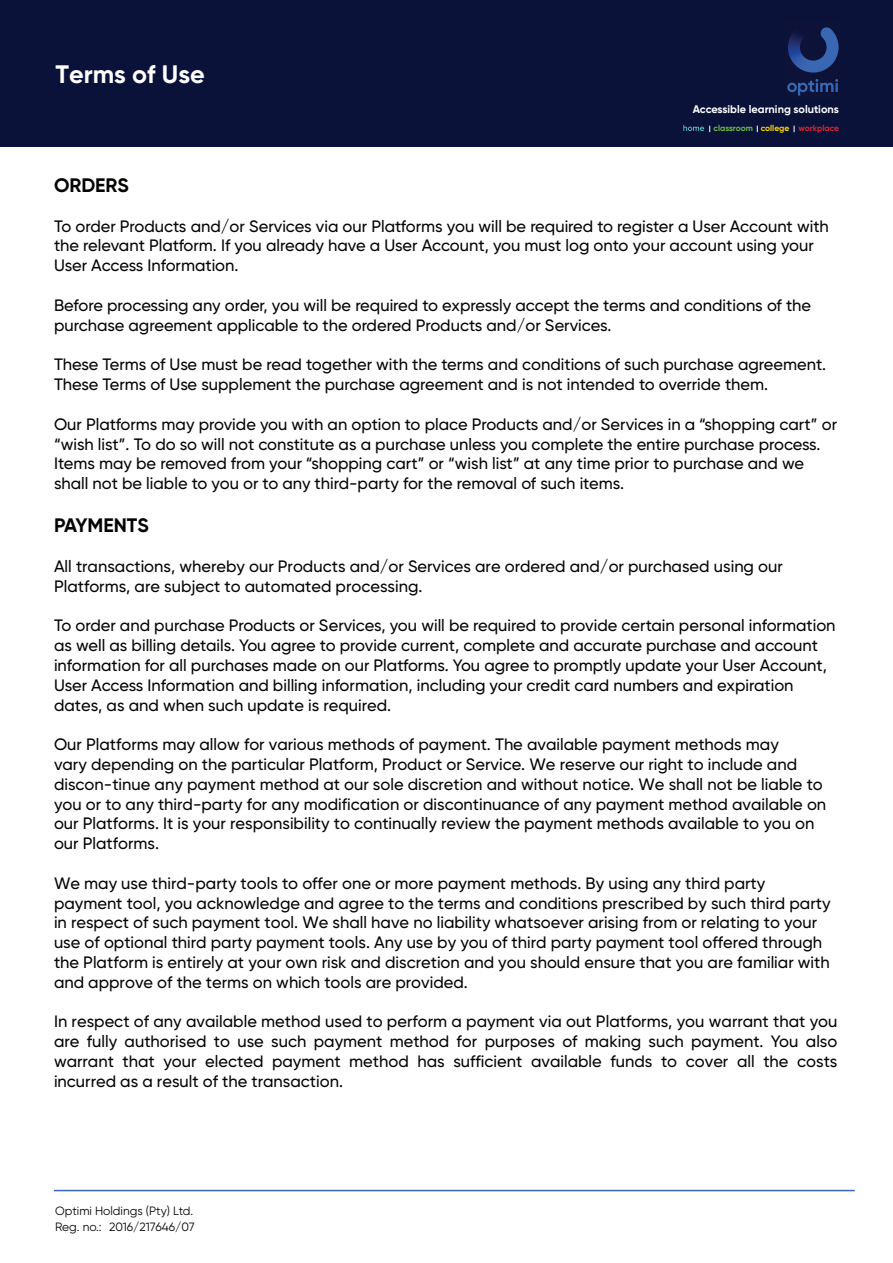
<style>
.page{position:relative;width:893px;height:1263px;background:#fff}
.page>*{position:absolute;margin:0;border:0;box-sizing:border-box;transform-origin:0 0}
.t1{font:700 25.2px "Gilroy";color:#fff}
.t2{font:700 19.5px "Gilroy";color:#040503}
.t3{font:500 16.5px/19.8px "Gilroy";color:#040503}
.t4{font:12px/16.5px "Gilroy";color:#040503}
.t5{font:700 10.95px "Gilroy";color:#fff}
.t6{font:700 8.4px "Gilroy";color:#6cbd45}
.s1{color:#fcd604}
.s2{color:#d72533}
</style>
<div class="page">
<div style="left:0;top:0;width:893px;height:147px;background:#0b123a"></div>
<hr style="left:54px;top:1190px;width:801px;height:1px;background:#3a67b2">
<svg style="left:787px;top:79px;width:51px;height:16px"></svg>
<img style="left:788px;top:27px;width:51px;height:46px">
<svg style="left:683px;top:125px;width:27px;height:7px"></svg>
<h1 class="t1" style="left:55px;top:59px;width:151px">Terms of Use</h1>
<p class="t5" style="left:693px;top:103px;width:148px">Accessible learning solutions</p>
<p class="t6" style="left:713px;top:123px;width:127px">classroom <span class="s1">college</span> <span class="s2">workplace</span></p>
<p class="t2" style="left:54px;top:173px;width:76px">ORDERS</p>
<p class="t3" style="left:54px;top:216px;width:776px">To order Products and/or Services via our Platforms you will be required to register a User Account with the relevant Platform. If you already have a User Account, you must log onto your account using your<br>User Access Information.</p>
<p class="t3" style="left:54px;top:295px;width:759px">Before processing any order, you will be required to expressly accept the terms and conditions of the purchase agreement applicable to the ordered Products and/or Services.</p>
<p class="t3" style="left:54px;top:354px;width:774px">These Terms of Use must be read together with the terms and conditions of such purchase agreement.<br>These Terms of Use supplement the purchase agreement and is not intended to override them.</p>
<p class="t3" style="left:54px;top:414px;width:785px">Our Platforms may provide you with an option to place Products and/or Services in a “shopping cart” or “wish list”. To do so will not constitute as a purchase unless you complete the entire purchase process.<br>Items may be removed from your “shopping cart” or “wish list” at any time prior to purchase and we shall not be liable to you or to any third-party for the removal of such items.</p>
<p class="t2" style="left:54px;top:513px;width:96px">PAYMENTS</p>
<p class="t3" style="left:54px;top:556px;width:730px">All transactions, whereby our Products and/or Services are ordered and/or purchased using our<br>Platforms, are subject to automated processing.</p>
<p class="t3" style="left:54px;top:615px;width:783px">To order and purchase Products or Services, you will be required to provide certain personal information as well as billing details. You agree to provide current, complete and accurate purchase and account information for all purchases made on our Platforms. You agree to promptly update your User Account, User Access Information and billing information, including your credit card numbers and expiration dates, as and when such update is required.</p>
<p class="t3" style="left:54px;top:734px;width:774px">Our Platforms may allow for various methods of payment. The available payment methods may<br>vary depending on the particular Platform, Product or Service. We reserve our right to include and discon-tinue any payment method at our sole discretion and without notice. We shall not be liable to you or to any third-party for any modification or discontinuance of any payment method available on our Platforms. It is your responsibility to continually review the payment methods available to you on our Platforms.</p>
<p class="t3" style="left:54px;top:873px;width:778px">We may use third-party tools to offer one or more payment methods. By using any third party payment tool, you acknowledge and agree to the terms and conditions prescribed by such third party in respect of such payment tool. We shall have no liability whatsoever arising from or relating to your use of optional third party payment tools. Any use by you of third party payment tool offered through the Platform is entirely at your own risk and discretion and you should ensure that you are familiar with and approve of the terms on which tools are provided.</p>
<p class="t3" style="left:54px;top:1011px;width:785px;text-align:justify">In respect of any available method used to perform a payment via out Platforms, you warrant that you are fully authorised to use such payment method for purposes of making such payment. You also warrant that your elected payment method has sufficient available funds to cover all the costs incurred as a result of the transaction.</p>
<p class="t4" style="left:55px;top:1202px;width:141px">Optimi Holdings (Pty) Ltd.<br>Reg. no.: 2016/217646/07</p>
</div>
